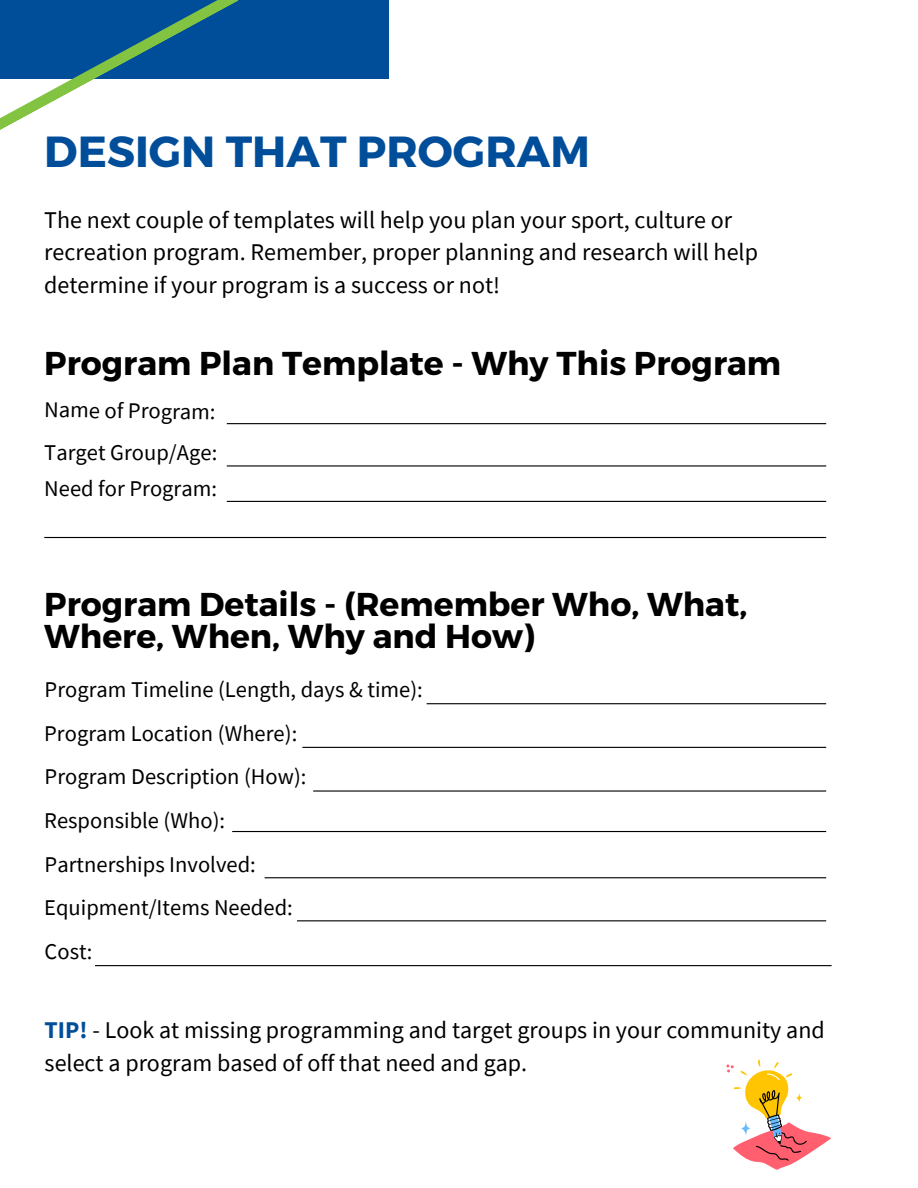
<style>
.page{position:relative;width:918px;height:1188px;background:#fff}
.page>*{position:absolute;margin:0;border:0;box-sizing:border-box;transform-origin:0 0}
.t1{font:700 43.5px "Montserrat";color:#004e9a}
.t2{font:700 33px/31.5px "Montserrat";color:#000}
.t3{font:24px/32.7px "Source Sans Pro";color:#000}
.t4{font:22.5px "Source Sans Pro";color:#000}
.s1{font-weight:700;color:#004e9a}
</style>
<div class="page">
<div style="left:0;top:0;width:388px;height:79px;background:#004e9a"></div>
<svg style="left:0;top:0;width:238px;height:130px"></svg>
<hr style="left:227px;top:465px;width:599px;height:2px;background:#000">
<hr style="left:227px;top:501px;width:599px;height:1px;background:#000">
<hr style="left:44px;top:537px;width:782px;height:1px;background:#000">
<hr style="left:427px;top:703px;width:399px;height:1px;background:#000">
<hr style="left:302px;top:747px;width:524px;height:1px;background:#000">
<hr style="left:313px;top:790px;width:513px;height:2px;background:#000">
<hr style="left:232px;top:831px;width:594px;height:1px;background:#000">
<hr style="left:265px;top:877px;width:561px;height:1px;background:#000">
<hr style="left:297px;top:920px;width:529px;height:1px;background:#000">
<hr style="left:95px;top:965px;width:737px;height:1px;background:#000">
<svg style="left:727px;top:1060px;width:104px;height:110px"></svg>
<hr style="left:227px;top:423px;width:599px;height:1px;background:#000">
<p class="t1" style="left:44px;top:123px;width:547px">DESIGN THAT PROGRAM</p>
<p class="t3" style="left:44px;top:203px;width:715px">The next couple of templates will help you plan your sport, culture or recreation program. Remember, proper planning and research will help determine if your program is a success or not!</p>
<p class="t2" style="left:44px;top:346px;width:738px">Program Plan Template - Why This Program</p>
<p class="t4" style="left:45px;top:395px;width:173px;rotate:1deg">Name of Program:</p>
<p class="t4" style="left:44px;top:438px;width:175px">Target Group/Age:</p>
<h1 class="t4" style="left:44px;top:473px;width:174px">Need for Program:</h1>
<p class="t2" style="left:44px;top:587px;width:705px">Program Details - (Remember Who, What,<br>Where, When, Why and How)</p>
<p class="t4" style="left:45px;top:675px;width:380px">Program Timeline (Length, days &amp; time):</p>
<p class="t4" style="left:44px;top:719px;width:255px">Program Location (Where):</p>
<h2 class="t4" style="left:45px;top:762px;width:263px">Program Description (How):</h2>
<p class="t4" style="left:44px;top:806px;width:182px">Responsible (Who):</p>
<h2 class="t4" style="left:45px;top:850px;width:213px">Partnerships Involved:</h2>
<p class="t4" style="left:44px;top:893px;width:250px">Equipment/Items Needed:</p>
<p class="t4" style="left:45px;top:937px;width:49px">Cost:</p>
<p class="t3" style="left:45px;top:1013px;width:782px"><span class="s1">TIP!</span> - Look at missing programming and target groups in your community and select a program based of off that need and gap.</p>
</div>
